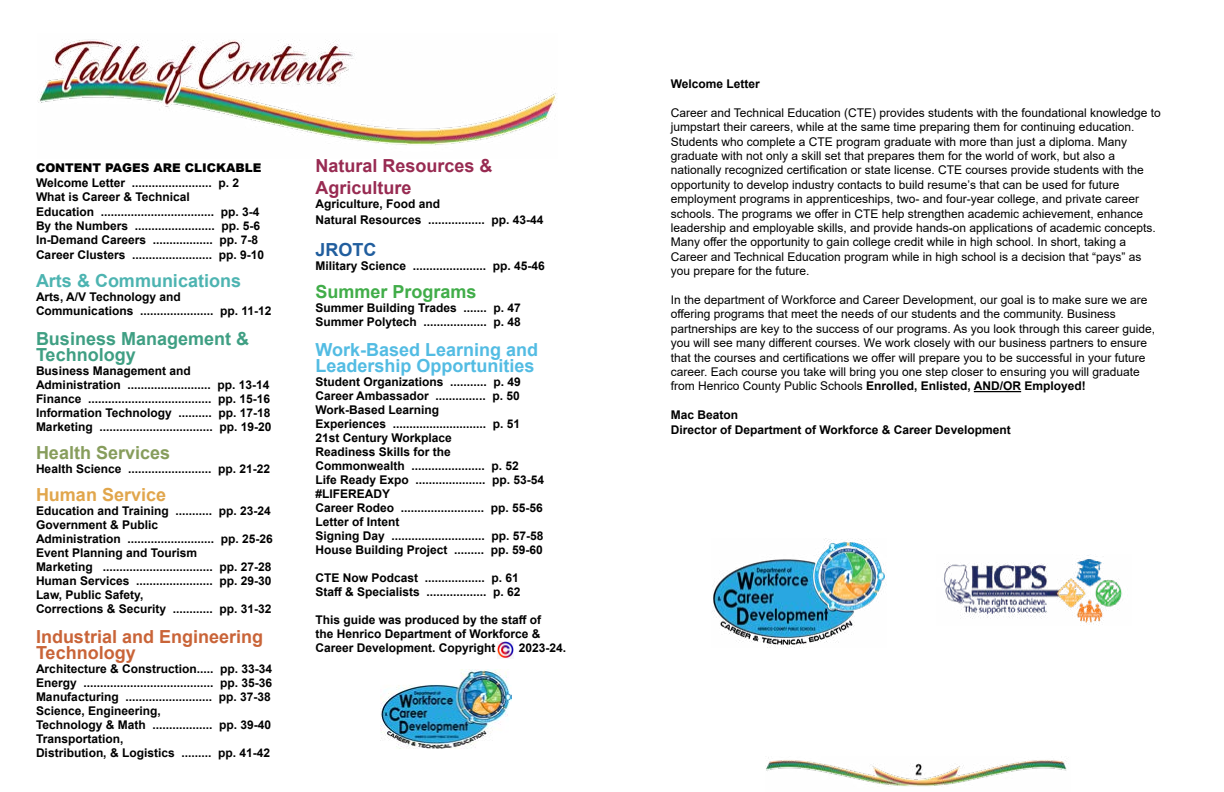
<style>
.page{position:relative;width:1224px;height:792px;background:#fff}
.page>*{position:absolute;margin:0;border:0;box-sizing:border-box;transform-origin:0 0}
.t1{font:700 18px/16px "Arial";color:#53bce3}
.t2{font:700 18px/16px "Arial";color:#c96438}
.t3{font:700 18px/16px "Arial";color:#3f9f83}
.t4{font:700 18px/21.6px "Arial";color:#982b52}
.t5{font:700 18px "Arial";color:#4db4b1}
.t6{font:700 18px "Arial";color:#879d5c}
.t7{font:700 18px "Arial";color:#41ad49}
.t8{font:700 18px "Arial";color:#e1a64c}
.t9{font:700 18px "Arial";color:#215e9e}
.t10{font:700 12px/14px "Arial";color:#000}
.t11{font:12px/14.4px "Arial";color:#000}
.t12{font:900 12px "Arial";color:#000}
.s1{font-weight:700}
</style>
<div class="page">
<img style="left:38px;top:39px;width:518px;height:106px">
<img style="left:498px;top:642px;width:16px;height:16px">
<img style="left:380px;top:669px;width:131px;height:80px">
<hr style="left:974px;top:391px;width:47px;height:1px;background:#000">
<img style="left:766px;top:757px;width:301px;height:30px">
<img style="left:713px;top:539px;width:172px;height:109px">
<img style="left:944px;top:555px;width:178px;height:69px">
<p class="t12" style="left:36px;top:160px;width:227px">CONTENT PAGES ARE CLICKABLE</p>
<p class="t10" style="left:36px;top:176px;width:230px;line-height:14.3px">Welcome Letter ........................ p. 2<br>What is Career &amp; Technical<br>Education .................................. pp. 3-4<br>By the Numbers ........................ pp. 5-6<br>In-Demand Careers .................. pp. 7-8<br>Career Clusters ........................ pp. 9-10</p>
<h1 class="t5" style="left:36px;top:268px;width:207px">Arts &amp; Communications</h1>
<p class="t10" style="left:36px;top:290px;width:237px">Arts, A/V Technology and<br>Communications ...................... pp. 11-12</p>
<h1 class="t3" style="left:36px;top:331px;width:215px">Business Management &amp;<br>Technology</h1>
<p class="t10" style="left:36px;top:364px;width:237px">Business Management and Administration ......................... pp. 13-14<br>Finance ..................................... pp. 15-16<br>Information Technology .......... pp. 17-18<br>Marketing .................................. pp. 19-20</p>
<h1 class="t6" style="left:36px;top:440px;width:136px">Health Services</h1>
<p class="t10" style="left:36px;top:462px;width:236px">Health Science ......................... pp. 21-22</p>
<h1 class="t8" style="left:36px;top:482px;width:132px">Human Service</h1>
<p class="t10" style="left:36px;top:504px;width:238px">Education and Training ........... pp. 23-24<br>Government &amp; Public<br>Administration .......................... pp. 25-26<br>Event Planning and Tourism<br>Marketing ................................. pp. 27-28<br>Human Services ....................... pp. 29-30<br>Law, Public Safety,<br>Corrections &amp; Security ............ pp. 31-32</p>
<h1 class="t2" style="left:36px;top:629px;width:229px">Industrial and Engineering<br>Technology</h1>
<p class="t10" style="left:36px;top:662px;width:238px">Architecture &amp; Construction..... pp. 33-34<br>Energy ....................................... pp. 35-36<br>Manufacturing .......................... pp. 37-38<br>Science, Engineering,<br>Technology &amp; Math .................. pp. 39-40<br>Transportation,<br>Distribution, &amp; Logistics ......... pp. 41-42</p>
<h1 class="t4" style="left:315px;top:155px;width:179px">Natural Resources &amp;<br>Agriculture</h1>
<p class="t10" style="left:315px;top:196px;width:230px;line-height:16px">Agriculture, Food and<br>Natural Resources ................. pp. 43-44</p>
<h1 class="t9" style="left:315px;top:237px;width:63px">JROTC</h1>
<p class="t10" style="left:315px;top:259px;width:231px">Military Science ...................... pp. 45-46</p>
<h1 class="t7" style="left:315px;top:279px;width:163px">Summer Programs</h1>
<p class="t10" style="left:315px;top:301px;width:207px">Summer Building Trades ....... p. 47<br>Summer Polytech ................... p. 48</p>
<h1 class="t1" style="left:315px;top:342px;width:224px">Work-Based Learning and<br>Leadership Opportunities</h1>
<p class="t10" style="left:315px;top:375px;width:230px">Student Organizations ........... p. 49<br>Career Ambassador ............... p. 50<br>Work-Based Learning<br>Experiences ............................ p. 51<br>21st Century Workplace<br>Readiness Skills for the<br>Commonwealth ...................... p. 52<br>Life Ready Expo ..................... pp. 53-54 #LIFEREADY<br>Career Rodeo ......................... pp. 55-56<br>Letter of Intent<br>Signing Day ............................ pp. 57-58<br>House Building Project ......... pp. 59-60</p>
<p class="t10" style="left:315px;top:571px;width:207px">CTE Now Podcast .................. p. 61<br>Staff &amp; Specialists .................. p. 62</p>
<p class="t10" style="left:315px;top:613px;width:227px;text-align:justify">This guide was produced by the staff of the Henrico Department of Workforce &amp; Career Development. Copyright</p>
<p class="t10" style="left:519px;top:641px;width:49px">2023-24.</p>
<p class="t10" style="left:671px;top:77px;width:91px">Welcome Letter</p>
<p class="t11" style="left:671px;top:105px;width:492px">Career and Technical Education (CTE) provides students with the foundational knowledge to jumpstart their careers, while at the same time preparing them for continuing education.<br>Students who complete a CTE program graduate with more than just a diploma. Many graduate with not only a skill set that prepares them for the world of work, but also a nationally recognized certification or state license. CTE courses provide students with the opportunity to develop industry contacts to build resume’s that can be used for future employment programs in apprenticeships, two- and four-year college, and private career schools. The programs we offer in CTE help strengthen academic achievement, enhance leadership and employable skills, and provide hands-on applications of academic concepts.<br>Many offer the opportunity to gain college credit while in high school. In short, taking a Career and Technical Education program while in high school is a decision that “pays” as you prepare for the future.</p>
<p class="t11" style="left:671px;top:292px;width:486px">In the department of Workforce and Career Development, our goal is to make sure we are offering programs that meet the needs of our students and the community. Business partnerships are key to the success of our programs. As you look through this career guide, you will see many different courses. We work closely with our business partners to ensure that the courses and certifications we offer will prepare you to be successful in your future career. Each course you take will bring you one step closer to ensuring you will graduate from Henrico County Public Schools <span class="s1">Enrolled, Enlisted, AND/OR Employed!</span></p>
<p class="t10" style="left:671px;top:408px;width:341px;line-height:14.4px">Mac Beaton<br>Director of Department of Workforce &amp; Career Development</p>
</div>
